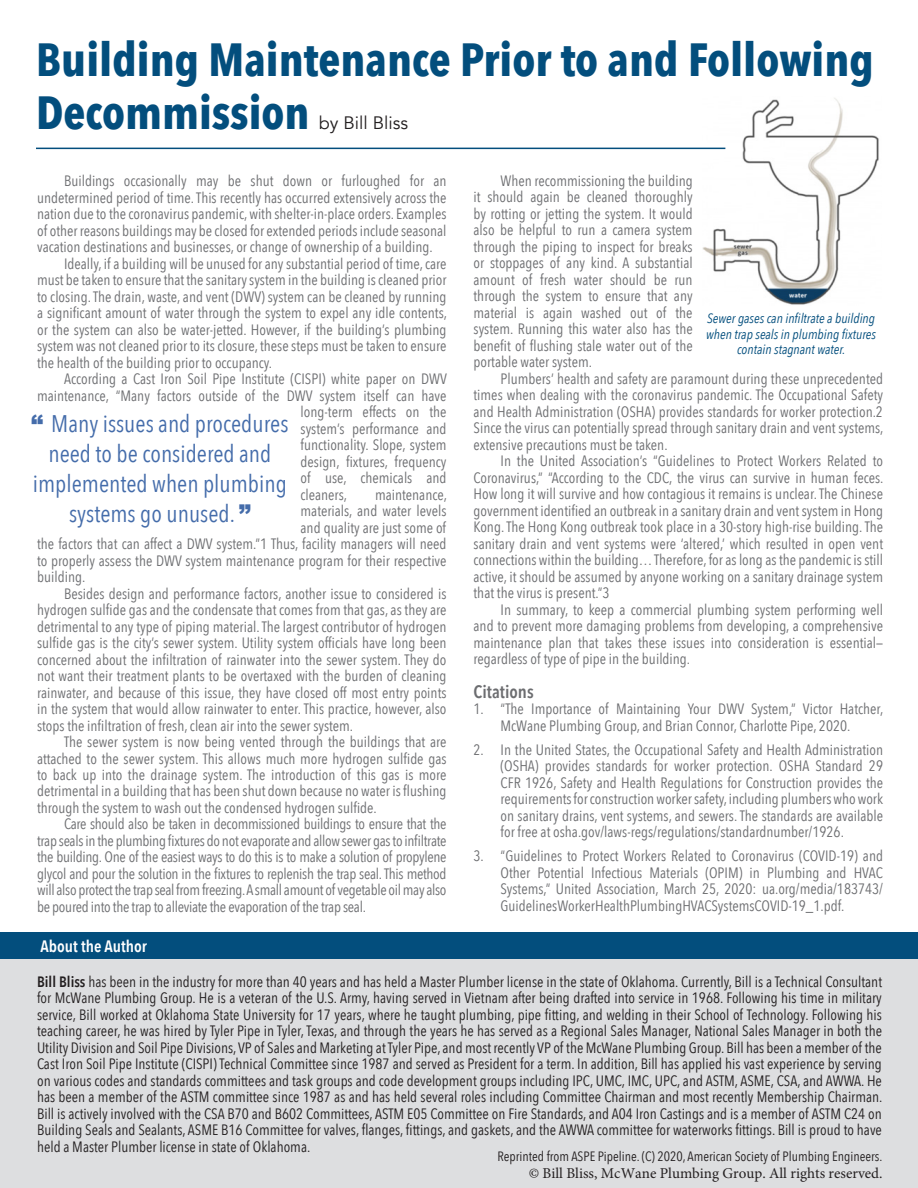
<style>
.page{position:relative;width:918px;height:1188px;background:#fff}
.page>*{position:absolute;margin:0;border:0;box-sizing:border-box;transform-origin:0 0}
.t1{font:700 46.5px/53.4px "Avenir Next Condensed";color:#034e7d}
.t2{font:24px/30px "Avenir Next Condensed";color:#446caa;text-align:center}
.t3{font:18px "Avenir";color:#231f20}
.t4{font:600 18px "Avenir Next Condensed";color:#6c6d70}
.t5{font:600 16.5px "Avenir Next Condensed";color:#fff}
.t6{font:15px/16.5px "Avenir Next Condensed";color:#6c6d70;text-align:justify}
.t7{font:15px/16.5px "Avenir Next Condensed";color:#231f20;text-align:justify}
.t8{font:15px "Minion Pro";color:#231f20}
.t9{font:italic 13.5px/15.6px "Avenir Next Condensed";color:#034e7d;text-align:center}
.t10{font:13.5px "Avenir Next Condensed";color:#231f20}
.s1{font-family:"Arial";font-weight:900}
.s2{font-weight:600}
</style>
<div class="page">
<div style="left:0;top:933px;width:918px;height:255px;background:#dddee0"></div>
<div style="left:0;top:932px;width:918px;height:27px;background:#034e7d"></div>
<img style="left:702px;top:98px;width:177px;height:207px">
<hr style="left:36px;top:148px;width:689px;height:1px;background:#034e7d">
<p class="t1" style="left:36px;top:32px;width:839px">Building Maintenance Prior to and Following<br>Decommission</p>
<p class="t3" style="left:319px;top:112px;width:91px">by Bill Bliss</p>
<p class="t6" style="left:37px;top:172px;width:411px;text-indent:27px">Buildings occasionally may be shut down or furloughed for an undetermined period of time. This recently has occurred extensively across the nation due to the coronavirus pandemic, with shelter-in-place orders. Examples of other reasons buildings may be closed for extended periods include seasonal vacation destinations and businesses, or change of ownership of a building.</p>
<p class="t6" style="left:37px;top:254px;width:411px;text-indent:27px">Ideally, if a building will be unused for any substantial period of time, care must be taken to ensure that the sanitary system in the building is cleaned prior to closing. The drain, waste, and vent (DWV) system can be cleaned by running a significant amount of water through the system to expel any idle contents, or the system can also be water-jetted. However, if the building’s plumbing system was not cleaned prior to its closure, these steps must be taken to ensure the health of the building prior to occupancy.</p>
<p class="t6" style="left:64px;top:370px;width:384px">According a Cast Iron Soil Pipe Institute (CISPI) white paper on DWV</p>
<p class="t6" style="left:37px;top:386px;width:411px">maintenance, “Many factors outside of the DWV system itself can have</p>
<p class="t6" style="left:301px;top:403px;width:147px">long-term effects on the</p>
<p class="t6" style="left:301px;top:419px;width:147px">system’s performance and</p>
<p class="t6" style="left:301px;top:436px;width:147px">functionality. Slope, system</p>
<p class="t6" style="left:301px;top:452px;width:147px">design, fixtures, frequency</p>
<p class="t6" style="left:301px;top:469px;width:147px">of use, chemicals and</p>
<p class="t6" style="left:301px;top:485px;width:48px">cleaners,</p>
<p class="t6" style="left:375px;top:485px;width:73px">maintenance,</p>
<p class="t6" style="left:301px;top:502px;width:147px">materials, and water levels</p>
<p class="t6" style="left:301px;top:518px;width:147px">and quality are just some of</p>
<p class="t6" style="left:37px;top:535px;width:411px">the factors that can affect a DWV system.”1 Thus, facility managers will need</p>
<p class="t6" style="left:37px;top:551px;width:411px">to properly assess the DWV system maintenance program for their respective</p>
<p class="t6" style="left:37px;top:568px;width:50px">building.</p>
<p class="t6" style="left:37px;top:584px;width:411px;text-indent:27px">Besides design and performance factors, another issue to considered is hydrogen sulfide gas and the condensate that comes from that gas, as they are detrimental to any type of piping material. The largest contributor of hydrogen sulfide gas is the city’s sewer system. Utility system officials have long been concerned about the infiltration of rainwater into the sewer system. They do not want their treatment plants to be overtaxed with the burden of cleaning rainwater, and because of this issue, they have closed off most entry points in the system that would allow rainwater to enter. This practice, however, also stops the infiltration of fresh, clean air into the sewer system.</p>
<p class="t6" style="left:37px;top:733px;width:411px;text-indent:27px">The sewer system is now being vented through the buildings that are attached to the sewer system. This allows much more hydrogen sulfide gas to back up into the drainage system. The introduction of this gas is more detrimental in a building that has been shut down because no water is flushing through the system to wash out the condensed hydrogen sulfide.</p>
<p class="t6" style="left:37px;top:815px;width:411px;text-indent:27px">Care should also be taken in decommissioned buildings to ensure that the trap seals in the plumbing fixtures do not evaporate and allow sewer gas to infiltrate the building. One of the easiest ways to do this is to make a solution of propylene glycol and pour the solution in the fixtures to replenish the trap seal. This method will also protect the trap seal from freezing. A small amount of vegetable oil may also be poured into the trap to alleviate the evaporation of the trap seal.</p>
<p class="t2" style="left:31px;top:408px;width:259px"><span class="s1">“</span> Many issues and procedures need to be considered and implemented when plumbing systems go unused. <span class="s1">”</span></p>
<p class="t5" style="left:40px;top:932px;width:108px">About the Author</p>
<p class="t6" style="left:474px;top:172px;width:221px;text-indent:27px">When recommissioning the building it should again be cleaned thoroughly by rotting or jetting the system. It would also be helpful to run a camera system through the piping to inspect for breaks or stoppages of any kind. A substantial amount of fresh water should be run through the system to ensure that any material is again washed out of the system. Running this water also has the benefit of flushing stale water out of the portable water system.</p>
<p class="t6" style="left:474px;top:370px;width:411px;text-indent:27px">Plumbers’ health and safety are paramount during these unprecedented times when dealing with the coronavirus pandemic. The Occupational Safety and Health Administration (OSHA) provides standards for worker protection.2<br>Since the virus can potentially spread through sanitary drain and vent systems, extensive precautions must be taken.</p>
<p class="t6" style="left:474px;top:452px;width:411px;text-indent:27px">In the United Association’s “Guidelines to Protect Workers Related to Coronavirus,” “According to the CDC, the virus can survive in human feces.<br>How long it will survive and how contagious it remains is unclear. The Chinese government identified an outbreak in a sanitary drain and vent system in Hong Kong. The Hong Kong outbreak took place in a 30-story high-rise building. The sanitary drain and vent systems were ‘altered,’ which resulted in open vent connections within the building… Therefore, for as long as the pandemic is still active, it should be assumed by anyone working on a sanitary drainage system that the virus is present.”3</p>
<p class="t6" style="left:474px;top:601px;width:411px;text-indent:27px">In summary, to keep a commercial plumbing system performing well and to prevent more damaging problems from developing, a comprehensive maintenance plan that takes these issues into consideration is essential— regardless of type of pipe in the building.</p>
<p class="t4" style="left:474px;top:676px;width:62px">Citations</p>
<p class="t6" style="left:474px;top:700px;width:411px;text-align:center">1. “The Importance of Maintaining Your DWV System,” Victor Hatcher,<br>McWane Plumbing Group, and Brian Connor, Charlotte Pipe, 2020.</p>
<p class="t6" style="left:501px;top:740px;width:384px;text-indent:-27px">2. In the United States, the Occupational Safety and Health Administration (OSHA) provides standards for worker protection. OSHA Standard 29<br>CFR 1926, Safety and Health Regulations for Construction provides the requirements for construction worker safety, including plumbers who work on sanitary drains, vent systems, and sewers. The standards are available for free at osha.gov/laws-regs/regulations/standardnumber/1926.</p>
<p class="t6" style="left:501px;top:847px;width:384px;text-indent:-27px">3. “Guidelines to Protect Workers Related to Coronavirus (COVID-19) and Other Potential Infectious Materials (OPIM) in Plumbing and HVAC Systems,” United Association, March 25, 2020: ua.org/media/183743/ GuidelinesWorkerHealthPlumbingHVACSystemsCOVID-19_1.pdf.</p>
<p class="t9" style="left:706px;top:311px;width:172px">Sewer gases can infiltrate a building when trap seals in plumbing fixtures contain stagnant water.</p>
<p class="t7" style="left:37px;top:972px;width:847px"><span class="s2">Bill Bliss</span> has been in the industry for more than 40 years and has held a Master Plumber license in the state of Oklahoma. Currently, Bill is a Technical Consultant for McWane Plumbing Group. He is a veteran of the U.S. Army, having served in Vietnam after being drafted into service in 1968. Following his time in military service, Bill worked at Oklahoma State University for 17 years, where he taught plumbing, pipe fitting, and welding in their School of Technology. Following his teaching career, he was hired by Tyler Pipe in Tyler, Texas, and through the years he has served as a Regional Sales Manager, National Sales Manager in both the Utility Division and Soil Pipe Divisions, VP of Sales and Marketing at Tyler Pipe, and most recently VP of the McWane Plumbing Group. Bill has been a member of the Cast Iron Soil Pipe Institute (CISPI) Technical Committee since 1987 and served as President for a term. In addition, Bill has applied his vast experience by serving on various codes and standards committees and task groups and code development groups including IPC, UMC, IMC, UPC, and ASTM, ASME, CSA, and AWWA. He has been a member of the ASTM committee since 1987 as and has held several roles including Committee Chairman and most recently Membership Chairman.<br>Bill is actively involved with the CSA B70 and B602 Committees, ASTM E05 Committee on Fire Standards, and A04 Iron Castings and is a member of ASTM C24 on Building Seals and Sealants, ASME B16 Committee for valves, flanges, fittings, and gaskets, and the AWWA committee for waterworks fittings. Bill is proud to have held a Master Plumber license in state of Oklahoma.</p>
<p class="t10" style="left:498px;top:1145px;width:386px">Reprinted from ASPE Pipeline. (C) 2020, American Society of Plumbing Engineers.</p>
<p class="t8" style="left:529px;top:1163px;width:355px">© Bill Bliss, McWane Plumbing Group. All rights reserved.</p>
</div>
